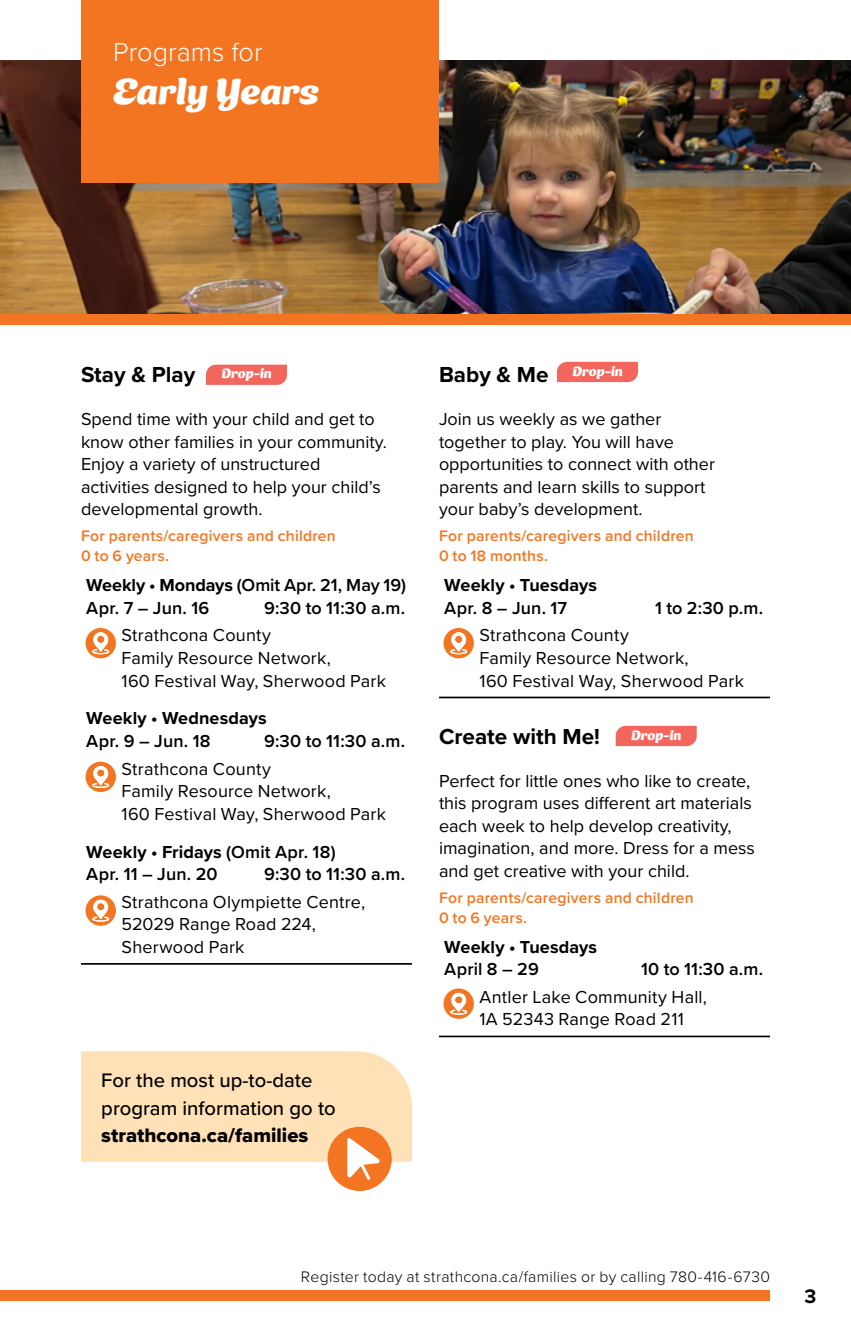
<style>
.page{position:relative;width:851px;height:1337px;background:#fff}
.page>*{position:absolute;margin:0;border:0;box-sizing:border-box;transform-origin:0 0}
.t1{font:36px "Ice Cream Slant";color:#fff}
.t2{font:300 27px "Proxima Nova";color:#fff}
.Program_Title{font:700 22.5px "Proxima Nova";color:#000}
.Ad_-_Title{font:500 20.25px/27px "Proxima Nova";color:#000}
.t3{font:700 20.25px "Proxima Nova";color:#000}
.Body{font:18px/22.5px "Proxima Nova";color:#000}
.Program_location___line_final_Graphic{font:18px/22.5px "Proxima Nova";letter-spacing:.01em;color:#000}
.Program_detail_-_Date_time{font:600 18px/22.5px "Proxima Nova";letter-spacing:.01em;color:#000}
.Program_location___line_final_Graphic_co{font:18px/22.5px "Proxima Nova";letter-spacing:.01em;color:#000}
.Program_detail_-_Date_time-2{font:700 18px/22.5px "Proxima Nova";letter-spacing:.01em;color:#000}
.Ages{font:600 15.75px/20.2px "Proxima Nova";letter-spacing:.015em;color:#f47521}
.t4{font:300 15.75px "Proxima Nova";letter-spacing:.02em;color:#000}
.t5{font:13.5px "Ice Cream Slant";color:#fff}
.s1{font-weight:700}
.s2{font-weight:600}
.s3{font-family:"Proxima Nova Extrabld";font-weight:400}
</style>
<div class="page">
<div style="left:0;top:1290px;width:770px;height:10px;background:#f47521"></div>
<img style="left:0;top:61px;width:850px;height:253px">
<div style="left:81px;top:0;width:358px;height:182px;background:#f47521"></div>
<hr style="left:439px;top:696px;width:331px;height:2px;background:#000">
<hr style="left:439px;top:1035px;width:331px;height:2px;background:#000">
<hr style="left:81px;top:963px;width:331px;height:1px;background:#000">
<div style="left:327px;top:1126px;width:65px;height:65px;background:#f47521;border-radius:50%"></div>
<svg style="left:81px;top:1051px;width:331px;height:128px"></svg>
<svg style="left:206px;top:364px;width:81px;height:21px;background:#f26f67"></svg>
<div style="left:557px;top:362px;width:81px;height:20px;background:#f2665e"></div>
<div style="left:615px;top:726px;width:81px;height:20px;background:#f2665e"></div>
<div style="left:0;top:314px;width:850px;height:10px;background:#f47521"></div>
<svg style="left:86px;top:628px;width:30px;height:30px"></svg>
<svg style="left:443px;top:628px;width:31px;height:30px"></svg>
<svg style="left:86px;top:761px;width:30px;height:31px"></svg>
<svg style="left:443px;top:988px;width:31px;height:30px"></svg>
<svg style="left:86px;top:895px;width:30px;height:30px"></svg>
<p class="t2" style="left:113px;top:32px;width:151px">Programs for</p>
<p class="t1" style="left:113px;top:61px;width:207px">Early Years</p>
<p class="t5" style="left:221px;top:362px;width:52px">Drop-in</p>
<p class="t5" style="left:572px;top:359px;width:52px">Drop-in</p>
<p class="Program_Title" style="left:81px;top:358px;width:116px">Stay &amp; Play</p>
<p class="Body" style="left:81px;top:407px;width:307px">Spend time with your child and get to know other families in your community.<br>Enjoy a variety of unstructured activities designed to help your child’s developmental growth.</p>
<p class="Ages" style="left:81px;top:525px;width:256px">For parents/caregivers and children<br>0 to 6 years.</p>
<p class="Program_detail_-_Date_time" style="left:86px;top:573px;width:321px"><span class="s1">Weekly • Mondays</span> (Omit Apr. 21, May 19)<br>Apr. 7 – Jun. 16</p>
<p class="Program_Title" style="left:439px;top:358px;width:111px">Baby &amp; Me</p>
<p class="Body" style="left:439px;top:407px;width:277px">Join us weekly as we gather together to play. You will have opportunities to connect with other parents and learn skills to support your baby’s development.</p>
<p class="Ages" style="left:439px;top:525px;width:256px">For parents/caregivers and children<br>0 to 18 months.</p>
<p class="Program_detail_-_Date_time-2" style="left:444px;top:573px;width:154px">Weekly • Tuesdays<br><span class="s2">Apr. 8 – Jun. 17</span></p>
<p class="Program_detail_-_Date_time" style="left:264px;top:596px;width:143px">9:30 to 11:30 a.m.</p>
<p class="Program_location___line_final_Graphic_co" style="left:122px;top:623px;width:266px">Strathcona County<br>Family Resource Network,<br>160 Festival Way, Sherwood Park</p>
<p class="Program_detail_-_Date_time-2" style="left:86px;top:706px;width:182px">Weekly • Wednesdays<br><span class="s2">Apr. 9 – Jun. 18</span></p>
<p class="Program_detail_-_Date_time" style="left:655px;top:596px;width:110px">1 to 2:30 p.m.</p>
<p class="Program_location___line_final_Graphic" style="left:479px;top:623px;width:266px">Strathcona County<br>Family Resource Network,<br>160 Festival Way, Sherwood Park</p>
<p class="Program_Title" style="left:439px;top:719px;width:162px">Create with Me!</p>
<p class="Body" style="left:439px;top:768px;width:317px">Perfect for little ones who like to create, this program uses different art materials each week to help develop creativity, imagination, and more. Dress for a mess and get creative with your child.</p>
<p class="Ages" style="left:439px;top:886px;width:256px">For parents/caregivers and children<br>0 to 6 years.</p>
<p class="Program_detail_-_Date_time-2" style="left:444px;top:935px;width:154px">Weekly • Tuesdays<br><span class="s2">April 8 – 29</span></p>
<p class="t5" style="left:630px;top:723px;width:52px">Drop-in</p>
<p class="Program_detail_-_Date_time" style="left:264px;top:729px;width:143px">9:30 to 11:30 a.m.</p>
<p class="Program_location___line_final_Graphic_co" style="left:122px;top:756px;width:266px">Strathcona County<br>Family Resource Network,<br>160 Festival Way, Sherwood Park</p>
<p class="Program_detail_-_Date_time" style="left:86px;top:840px;width:251px"><span class="s1">Weekly • Fridays</span> (Omit Apr. 18)<br>Apr. 11 – Jun. 20</p>
<p class="Program_detail_-_Date_time" style="left:264px;top:862px;width:143px">9:30 to 11:30 a.m.</p>
<p class="Program_location___line_final_Graphic" style="left:122px;top:890px;width:245px">Strathcona Olympiette Centre,<br>52029 Range Road 224,<br>Sherwood Park</p>
<p class="Program_detail_-_Date_time" style="left:641px;top:957px;width:124px">10 to 11:30 a.m.</p>
<p class="Program_location___line_final_Graphic" style="left:479px;top:985px;width:229px">Antler Lake Community Hall,<br>1A 52343 Range Road 211</p>
<p class="Ad_-_Title" style="left:101px;top:1066px;width:236px">For the most up-to-date program information go to <span class="s3">strathcona.ca/families</span></p>
<p class="t4" style="left:301px;top:1265px;width:470px">Register today at strathcona.ca/families or by calling 780-416-6730</p>
<p class="t3" style="left:804px;top:1281px;width:13px">3</p>
</div>
